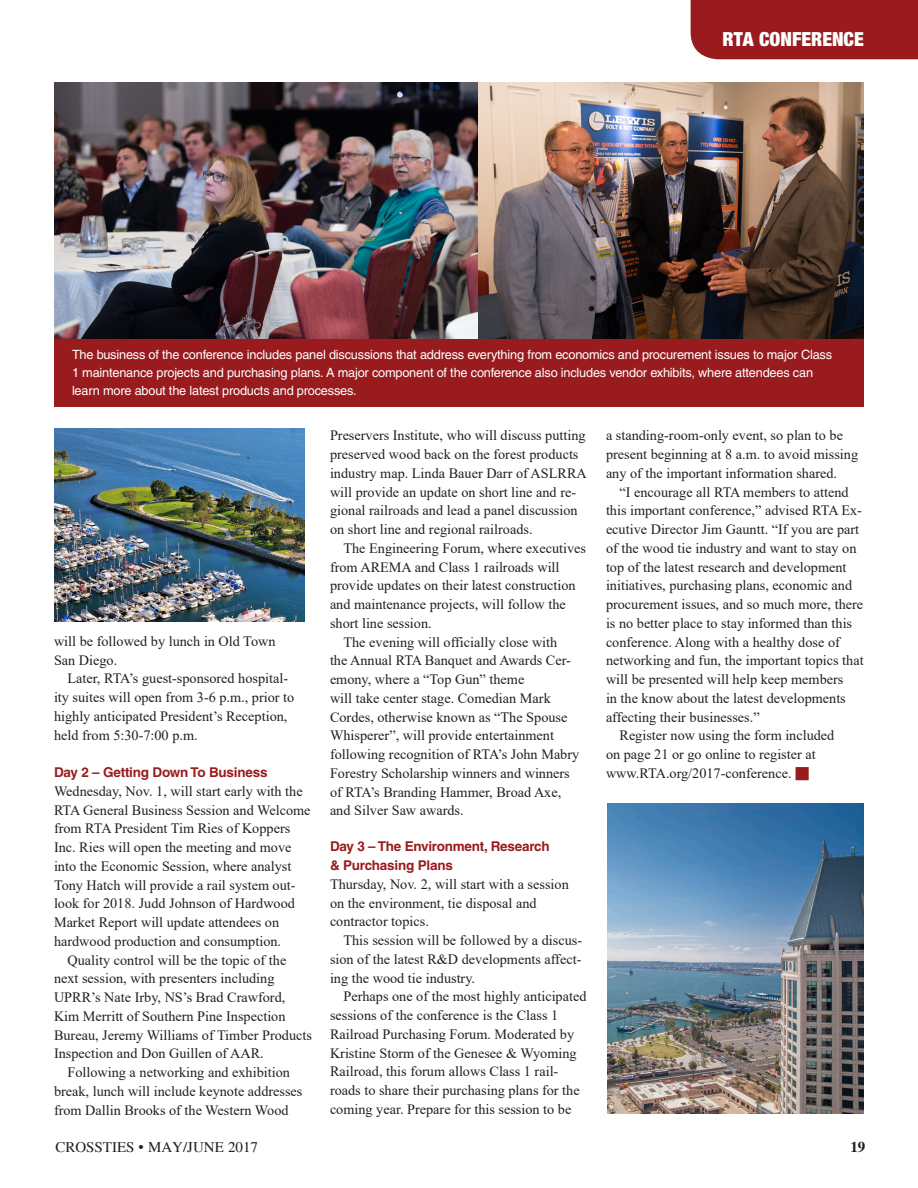
<style>
.page{position:relative;width:918px;height:1188px;background:#fff}
.page>*{position:absolute;margin:0;border:0;box-sizing:border-box;transform-origin:0 0}
.t1{font:900 condensed 19.5px "Helvetica Neue";color:#fff}
.t2{font:15px "Times";color:#231f20}
.t3{font:700 15px "Times";color:#231f20}
.t4{font:14.25px/18.8px "Times New Roman";color:#231f20}
.t5{font:700 13.5px/18.8px "Helvetica";letter-spacing:-.015em;color:#991b1e}
.t6{font:12.75px/18px "Helvetica";letter-spacing:-.015em;color:#fff}
.s1{color:#991b1e}
</style>
<div class="page">
<div style="left:691px;top:0;width:227px;height:59px;background:#991b1e"></div>
<img style="left:54px;top:83px;width:424px;height:256px">
<img style="left:478px;top:83px;width:386px;height:256px">
<img style="left:608px;top:803px;width:256px;height:311px">
<img style="left:54px;top:428px;width:250px;height:194px">
<div style="left:54px;top:339px;width:810px;height:67px;background:#991b1e"></div>
<p class="t1" style="left:723px;top:27px;width:143px">RTA CONFERENCE</p>
<p class="t6" style="left:72px;top:346px;width:762px">The business of the conference includes panel discussions that address everything from economics and procurement issues to major Class<br>1 maintenance projects and purchasing plans. A major component of the conference also includes vendor exhibits, where attendees can learn more about the latest products and processes.</p>
<p class="t4" style="left:54px;top:631px;width:223px">will be followed by lunch in Old Town<br>San Diego.</p>
<p class="t4" style="left:54px;top:669px;width:242px;text-indent:14px">Later, RTA’s guest-sponsored hospital&shy;ity suites will open from 3-6 p.m., prior to highly anticipated President’s Reception, held from 5:30-7:00 p.m.</p>
<p class="t5" style="left:54px;top:763px;width:215px">Day 2 – Getting Down To Business</p>
<p class="t4" style="left:54px;top:781px;width:258px">Wednesday, Nov. 1, will start early with the RTA General Business Session and Welcome from RTA President Tim Ries of Koppers Inc. Ries will open the meeting and move into the Economic Session, where analyst Tony Hatch will provide a rail system out&shy;look for 2018. Judd Johnson of Hardwood Market Report will update attendees on hardwood production and consumption.</p>
<p class="t4" style="left:54px;top:950px;width:260px;text-indent:14px">Quality control will be the topic of the next session, with presenters including UPRR’s Nate Irby, NS’s Brad Crawford, Kim Merritt of Southern Pine Inspection Bureau, Jeremy Williams of Timber Products Inspection and Don Guillen of AAR.</p>
<p class="t4" style="left:54px;top:1063px;width:250px;text-indent:14px">Following a networking and exhibition break, lunch will include keynote addresses from Dallin Brooks of the Western Wood</p>
<p class="t4" style="left:330px;top:426px;width:258px">Preservers Institute, who will discuss putting preserved wood back on the forest products industry map. Linda Bauer Darr of ASLRRA will provide an update on short line and re&shy;gional railroads and lead a panel discussion on short line and regional railroads.</p>
<p class="t4" style="left:330px;top:538px;width:258px;text-indent:14px">The Engineering Forum, where executives from AREMA and Class 1 railroads will provide updates on their latest construction and maintenance projects, will follow the short line session.</p>
<p class="t4" style="left:330px;top:632px;width:251px;text-indent:14px">The evening will officially close with<br>the Annual RTA Banquet and Awards Cer&shy;emony, where a “Top Gun” theme<br>will take center stage. Comedian Mark Cordes, otherwise known as “The Spouse Whisperer”, will provide entertainment following recognition of RTA’s John Mabry Forestry Scholarship winners and winners of RTA’s Branding Hammer, Broad Axe, and Silver Saw awards.</p>
<p class="t5" style="left:330px;top:837px;width:221px">Day 3 – The Environment, Research &amp; Purchasing Plans</p>
<p class="t4" style="left:330px;top:874px;width:240px">Thursday, Nov. 2, will start with a session on the environment, tie disposal and contractor topics.</p>
<p class="t4" style="left:330px;top:931px;width:254px;text-align:justify;text-indent:14px">This session will be followed by a discus&shy;sion of the latest R&amp;D developments affect&shy;ing the wood tie industry.</p>
<p class="t4" style="left:330px;top:987px;width:258px;text-indent:14px">Perhaps one of the most highly anticipated sessions of the conference is the Class 1<br>Railroad Purchasing Forum. Moderated by Kristine Storm of the Genesee &amp; Wyoming Railroad, this forum allows Class 1 rail&shy;roads to share their purchasing plans for the coming year. Prepare for this session to be</p>
<p class="t4" style="left:606px;top:426px;width:254px">a standing-room-only event, so plan to be present beginning at 8 a.m. to avoid missing any of the important information shared.</p>
<p class="t4" style="left:606px;top:482px;width:259px;text-indent:14px">“I encourage all RTA members to attend this important conference,” advised RTA Ex&shy;ecutive Director Jim Gauntt. “If you are part of the wood tie industry and want to stay on top of the latest research and development initiatives, purchasing plans, economic and procurement issues, and so much more, there is no better place to stay informed than this conference. Along with a healthy dose of networking and fun, the important topics that will be presented will help keep members<br>in the know about the latest developments affecting their businesses.”</p>
<p class="t4" style="left:606px;top:726px;width:230px;text-indent:14px">Register now using the form included on page 21 or go online to register at www.RTA.org/2017-conference. <span class="s1">■</span></p>
<p class="t2" style="left:55px;top:1139px;width:204px">CROSSTIES • MAY/JUNE 2017</p>
<p class="t3" style="left:850px;top:1138px;width:16px">19</p>
</div>
